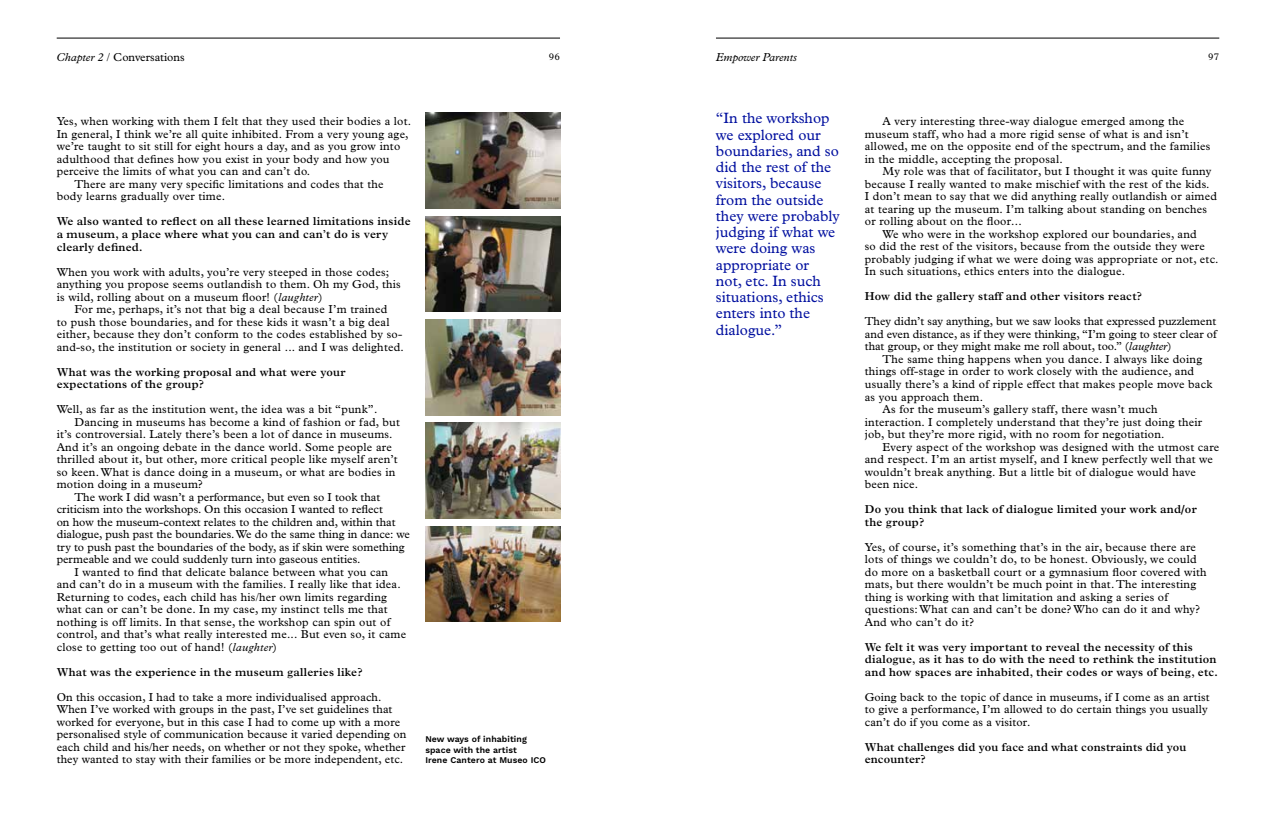
<style>
.page{position:relative;width:1276px;height:833px;background:#fff}
.page>*{position:absolute;margin:0;border:0;box-sizing:border-box;transform-origin:0 0}
.t1{font:15px/16.2px "Plantin Std";color:#000f9f}
.t2{font:11.5px/12.5px "Plantin Std";letter-spacing:.02em;color:#000}
.t3{font:600 11.5px/12.5px "Plantin Std";letter-spacing:.02em;color:#000}
.t4{font:11.5px "Plantin Std";color:#000}
.t5{font:italic 11.5px "Plantin Std";color:#000}
.t6{font:10px "Plantin Std";color:#000}
.t7{font:600 8.75px/10.5px "Work Sans";letter-spacing:.01em;color:#000}
.s1{font-style:italic}
</style>
<div class="page">
<img style="left:425px;top:113px;width:135px;height:96px">
<img style="left:425px;top:216px;width:135px;height:96px">
<img style="left:425px;top:319px;width:135px;height:96px">
<img style="left:425px;top:423px;width:135px;height:95px">
<img style="left:425px;top:526px;width:135px;height:95px">
<hr style="left:716px;top:38px;width:503px;height:1px;background:#000">
<hr style="left:57px;top:38px;width:503px;height:1px;background:#000">
<p class="t4" style="left:57px;top:50px;width:130px"><span class="s1">Chapter 2</span> / Conversations</p>
<p class="t6" style="left:549px;top:51px;width:13px">96</p>
<p class="t5" style="left:716px;top:50px;width:82px">Empower Parents</p>
<p class="t6" style="left:1208px;top:51px;width:13px">97</p>
<p class="t2" style="left:57px;top:115px;width:356px">Yes, when working with them I felt that they used their bodies a lot.</p>
<p class="t2" style="left:57px;top:128px;width:353px">In general, I think we’re all quite inhibited. From a very young age,</p>
<p class="t2" style="left:57px;top:140px;width:345px">we’re taught to sit still for eight hours a day, and as you grow into</p>
<p class="t2" style="left:57px;top:153px;width:334px">adulthood that defines how you exist in your body and how you</p>
<p class="t2" style="left:57px;top:165px;width:255px">perceive the limits of what you can and can’t do.</p>
<p class="t2" style="left:74px;top:178px;width:311px">There are many very specific limitations and codes that the</p>
<p class="t2" style="left:57px;top:190px;width:170px">body learns gradually over time.</p>
<p class="t3" style="left:57px;top:215px;width:355px">We also wanted to reflect on all these learned limitations inside a museum, a place where what you can and can’t do is very clearly defined.</p>
<p class="t2" style="left:57px;top:265px;width:346px">When you work with adults, you’re very steeped in those codes; anything you propose seems outlandish to them. Oh my God, this is wild, rolling about on a museum floor! (<span class="s1">laughter</span>)</p>
<p class="t2" style="left:57px;top:303px;width:349px;text-indent:18px">For me, perhaps, it’s not that big a deal because I’m trained<br>to push those boundaries, and for these kids it wasn’t a big deal either, because they don’t conform to the codes established by so&shy;and-so, the institution or society in general ... and I was delighted.</p>
<p class="t3" style="left:57px;top:365px;width:290px">What was the working proposal and what were your expectations of the group?</p>
<p class="t2" style="left:57px;top:403px;width:322px">Well, as far as the institution went, the idea was a bit “punk”.</p>
<p class="t2" style="left:74px;top:415px;width:327px">Dancing in museums has become a kind of fashion or fad, but</p>
<p class="t2" style="left:57px;top:428px;width:337px">it’s controversial. Lately there’s been a lot of dance in museums.</p>
<p class="t2" style="left:57px;top:440px;width:336px">And it’s an ongoing debate in the dance world. Some people are</p>
<p class="t2" style="left:57px;top:453px;width:343px">thrilled about it, but other, more critical people like myself aren’t</p>
<p class="t2" style="left:57px;top:465px;width:340px">so keen. What is dance doing in a museum, or what are bodies in</p>
<p class="t2" style="left:57px;top:478px;width:147px">motion doing in a museum?</p>
<p class="t4" style="left:74px;top:490px;width:307px">The work I did wasn’t a performance, but even so I took that</p>
<p class="t4" style="left:57px;top:502px;width:328px">criticism into the workshops. On this occasion I wanted to reflect</p>
<p class="t4" style="left:57px;top:515px;width:340px">on how the museum-context relates to the children and, within that</p>
<p class="t4" style="left:57px;top:527px;width:355px">dialogue, push past the boundaries. We do the same thing in dance: we</p>
<p class="t4" style="left:57px;top:540px;width:349px">try to push past the boundaries of the body, as if skin were something</p>
<p class="t4" style="left:57px;top:552px;width:305px">permeable and we could suddenly turn into gaseous entities.</p>
<p class="t2" style="left:74px;top:565px;width:315px">I wanted to find that delicate balance between what you can</p>
<p class="t2" style="left:57px;top:578px;width:345px">and can’t do in a museum with the families. I really like that idea.</p>
<p class="t2" style="left:57px;top:590px;width:332px">Returning to codes, each child has his/her own limits regarding</p>
<p class="t2" style="left:57px;top:603px;width:332px">what can or can’t be done. In my case, my instinct tells me that</p>
<p class="t2" style="left:57px;top:615px;width:335px">nothing is off limits. In that sense, the workshop can spin out of</p>
<p class="t2" style="left:57px;top:628px;width:351px">control, and that’s what really interested me... But even so, it came</p>
<p class="t2" style="left:57px;top:640px;width:222px">close to getting too out of hand! (<span class="s1">laughter</span>)</p>
<p class="t3" style="left:57px;top:665px;width:307px">What was the experience in the museum galleries like?</p>
<p class="t2" style="left:57px;top:690px;width:351px">On this occasion, I had to take a more individualised approach.<br>When I’ve worked with groups in the past, I’ve set guidelines that worked for everyone, but in this case I had to come up with a more personalised style of communication because it varied depending on each child and his/her needs, on whether or not they spoke, whether they wanted to stay with their families or be more independent, etc.</p>
<p class="t7" style="left:425px;top:733px;width:122px">New ways of inhabiting space with the artist<br>Irene Cantero at Museo ICO</p>
<h1 class="t1" style="left:716px;top:110px;width:125px">“In the workshop we explored our boundaries, and so did the rest of the visitors, because from the outside they were probably judging if what we were doing was appropriate or<br>not, etc. In such situations, ethics enters into the dialogue.”</h1>
<p class="t2" style="left:865px;top:115px;width:347px;text-indent:18px">A very interesting three-way dialogue emerged among the museum staff, who had a more rigid sense of what is and isn’t allowed, me on the opposite end of the spectrum, and the families in the middle, accepting the proposal.</p>
<p class="t2" style="left:882px;top:165px;width:330px">My role was that of facilitator, but I thought it was quite funny</p>
<p class="t2" style="left:865px;top:178px;width:346px">because I really wanted to make mischief with the rest of the kids.</p>
<p class="t2" style="left:865px;top:190px;width:354px">I don’t mean to say that we did anything really outlandish or aimed</p>
<p class="t2" style="left:865px;top:203px;width:344px">at tearing up the museum. I’m talking about standing on benches</p>
<p class="t2" style="left:865px;top:215px;width:158px">or rolling about on the floor...</p>
<p class="t2" style="left:882px;top:228px;width:316px">We who were in the workshop explored our boundaries, and</p>
<p class="t2" style="left:865px;top:240px;width:341px">so did the rest of the visitors, because from the outside they were</p>
<p class="t2" style="left:865px;top:253px;width:355px">probably judging if what we were doing was appropriate or not, etc.</p>
<p class="t2" style="left:865px;top:265px;width:262px">In such situations, ethics enters into the dialogue.</p>
<p class="t3" style="left:865px;top:290px;width:279px">How did the gallery staff and other visitors react?</p>
<p class="t2" style="left:865px;top:315px;width:353px;text-align:justify">They didn’t say anything, but we saw looks that expressed puzzlement and even distance, as if they were thinking, “I’m going to steer clear of that group, or they might make me roll about, too.” (<span class="s1">laughter</span>)</p>
<p class="t2" style="left:882px;top:353px;width:321px">The same thing happens when you dance. I always like doing</p>
<p class="t2" style="left:865px;top:365px;width:331px">things off-stage in order to work closely with the audience, and</p>
<p class="t2" style="left:865px;top:378px;width:349px">usually there’s a kind of ripple effect that makes people move back</p>
<p class="t2" style="left:865px;top:390px;width:120px">as you approach them.</p>
<p class="t2" style="left:882px;top:403px;width:276px">As for the museum’s gallery staff, there wasn’t much</p>
<p class="t2" style="left:865px;top:415px;width:339px">interaction. I completely understand that they’re just doing their</p>
<p class="t2" style="left:865px;top:428px;width:301px">job, but they’re more rigid, with no room for negotiation.</p>
<p class="t2" style="left:882px;top:440px;width:338px">Every aspect of the workshop was designed with the utmost care</p>
<p class="t2" style="left:865px;top:453px;width:350px">and respect. I’m an artist myself, and I knew perfectly well that we</p>
<p class="t2" style="left:865px;top:465px;width:332px">wouldn’t break anything. But a little bit of dialogue would have</p>
<p class="t2" style="left:865px;top:478px;width:55px">been nice.</p>
<p class="t3" style="left:865px;top:503px;width:333px">Do you think that lack of dialogue limited your work and/or the group?</p>
<p class="t2" style="left:865px;top:540px;width:343px">Yes, of course, it’s something that’s in the air, because there are lots of things we couldn’t do, to be honest. Obviously, we could do more on a basketball court or a gymnasium floor covered with mats, but there wouldn’t be much point in that. The interesting thing is working with that limitation and asking a series of questions: What can and can’t be done? Who can do it and why?<br>And who can’t do it?</p>
<p class="t3" style="left:865px;top:640px;width:354px">We felt it was very important to reveal the necessity of this dialogue, as it has to do with the need to rethink the institution and how spaces are inhabited, their codes or ways of being, etc.</p>
<p class="t2" style="left:865px;top:690px;width:346px">Going back to the topic of dance in museums, if I come as an artist to give a performance, I’m allowed to do certain things you usually can’t do if you come as a visitor.</p>
<p class="t3" style="left:865px;top:740px;width:323px">What challenges did you face and what constraints did you encounter?</p>
</div>
